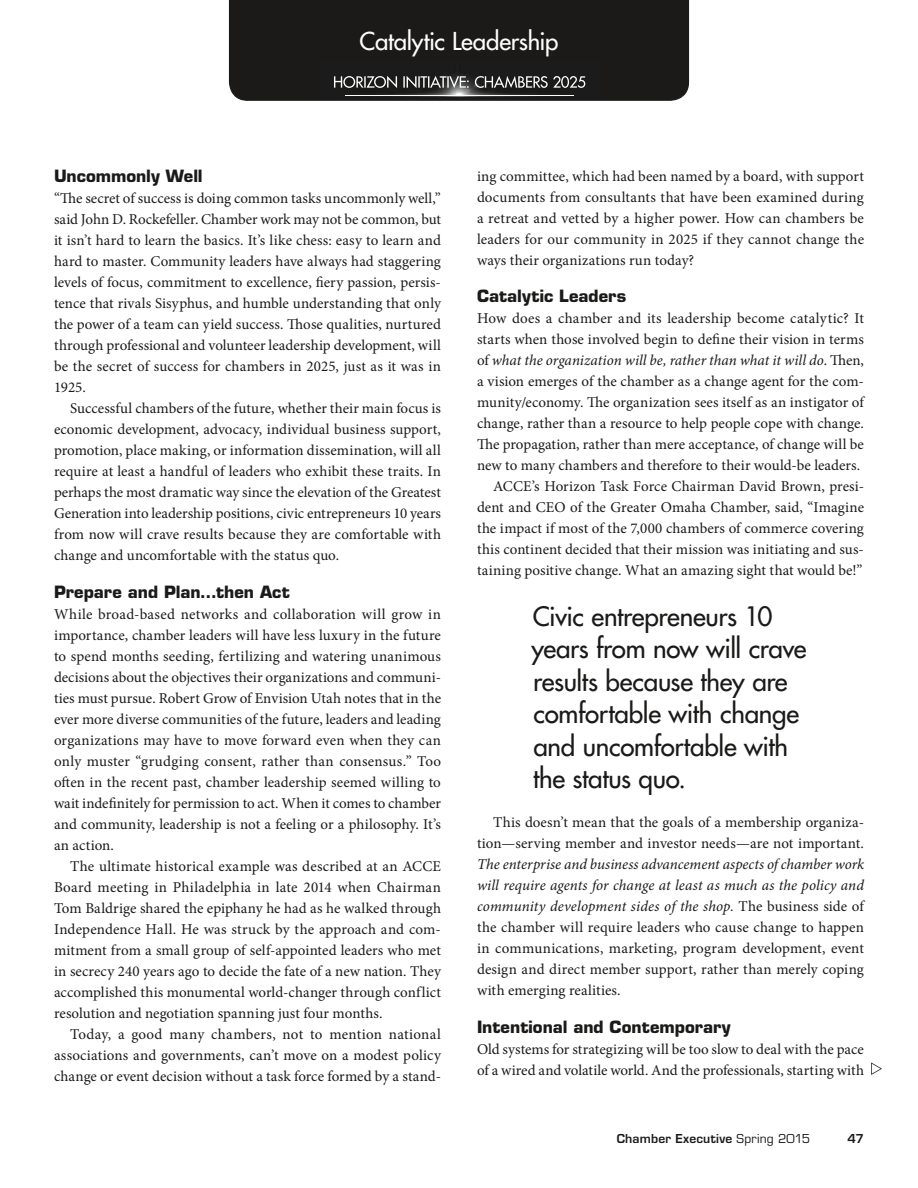
<style>
.page{position:relative;width:918px;height:1188px;background:#fff}
.page>*{position:absolute;margin:0;border:0;box-sizing:border-box;transform-origin:0 0}
.t1{font:500 26.1px/32.5px "Futura Std";letter-spacing:-.01em;color:#1b1a19}
.t2{font:500 24px "Futura Std";letter-spacing:-.01em;color:#fff}
.t3{font:700 16.5px "Eurostile LT Std";color:#1b1a19}
.t4{font:15px/21px "Minion Pro";letter-spacing:.005em;color:#1b1a19;text-align:justify}
.t5{font:600 12px "Eurostile LT Std";letter-spacing:.015em;color:#1b1a19}
.s1{font-style:italic}
.s2{font-weight:400}
</style>
<div class="page">
<div style="left:229px;top:0;width:460px;height:101px;background:#1b1a19"></div>
<img style="left:320px;top:60px;width:279px;height:37px">
<img style="left:334px;top:76px;width:251px;height:12px">
<img style="left:345px;top:95px;width:229px;height:1px">
<svg style="left:871px;top:1062px;width:11px;height:13px"></svg>
<h2 class="t2" style="left:360px;top:27px;width:200px">Catalytic Leadership</h2>
<p class="t3" style="left:54px;top:166px;width:150px">Uncommonly Well</p>
<p class="t4" style="left:54px;top:188px;width:389px">“The secret of success is doing common tasks uncommonly well,” said John D. Rockefeller. Chamber work may not be common, but it isn’t hard to learn the basics. It’s like chess: easy to learn and hard to master. Community leaders have always had staggering levels of focus, commitment to excellence, fiery passion, persis&shy;tence that rivals Sisyphus, and humble understanding that only the power of a team can yield success. Those qualities, nurtured through professional and volunteer leadership development, will be the secret of success for chambers in 2025, just as it was in 1925.</p>
<p class="t4" style="left:54px;top:398px;width:389px;text-indent:16px">Successful chambers of the future, whether their main focus is economic development, advocacy, individual business support, promotion, place making, or information dissemination, will all require at least a handful of leaders who exhibit these traits. In perhaps the most dramatic way since the elevation of the Greatest Generation into leadership positions, civic entrepreneurs 10 years from now will crave results because they are comfortable with change and uncomfortable with the status quo.</p>
<p class="t3" style="left:54px;top:582px;width:237px">Prepare and Plan…then Act</p>
<p class="t4" style="left:54px;top:604px;width:389px">While broad-based networks and collaboration will grow in importance, chamber leaders will have less luxury in the future to spend months seeding, fertilizing and watering unanimous decisions about the objectives their organizations and communi&shy;ties must pursue. Robert Grow of Envision Utah notes that in the ever more diverse communities of the future, leaders and leading organizations may have to move forward even when they can only muster “grudging consent, rather than consensus.” Too often in the recent past, chamber leadership seemed willing to wait indefinitely for permission to act. When it comes to chamber and community, leadership is not a feeling or a philosophy. It’s an action.</p>
<p class="t4" style="left:54px;top:856px;width:389px;text-indent:16px">The ultimate historical example was described at an ACCE Board meeting in Philadelphia in late 2014 when Chairman Tom Baldrige shared the epiphany he had as he walked through Independence Hall. He was struck by the approach and com&shy;mitment from a small group of self-appointed leaders who met in secrecy 240 years ago to decide the fate of a new nation. They accomplished this monumental world-changer through conflict resolution and negotiation spanning just four months.</p>
<p class="t4" style="left:54px;top:1024px;width:389px;text-indent:16px">Today, a good many chambers, not to mention national associations and governments, can’t move on a modest policy change or event decision without a task force formed by a stand-</p>
<p class="t4" style="left:477px;top:166px;width:389px">ing committee, which had been named by a board, with support documents from consultants that have been examined during a retreat and vetted by a higher power. How can chambers be leaders for our community in 2025 if they cannot change the ways their organizations run today?</p>
<p class="t3" style="left:477px;top:286px;width:151px">Catalytic Leaders</p>
<p class="t4" style="left:477px;top:308px;width:389px;text-align:right">How does a chamber and its leadership become catalytic? It starts when those involved begin to define their vision in terms of <span class="s1">what the organization will be, rather than what it will do</span>. Then, a vision emerges of the chamber as a change agent for the com&shy;munity/economy. The organization sees itself as an instigator of change, rather than a resource to help people cope with change.<br>The propagation, rather than mere acceptance, of change will be new to many chambers and therefore to their would-be leaders.<br>ACCE’s Horizon Task Force Chairman David Brown, presi&shy;dent and CEO of the Greater Omaha Chamber, said, “Imagine the impact if most of the 7,000 chambers of commerce covering this continent decided that their mission was initiating and sus&shy;taining positive change. What an amazing sight that would be!”</p>
<h1 class="t1" style="left:531px;top:600px;width:277px">Civic entrepreneurs 10 years from now will crave results because they are comfortable with change and uncomfortable with the status quo.</h1>
<p class="t4" style="left:477px;top:812px;width:389px;text-align:right">This doesn’t mean that the goals of a membership organiza&shy;tion—serving member and investor needs—are not important.</p>
<p class="t4" style="left:477px;top:854px;width:389px"><span class="s1">The enterprise and business advancement aspects of chamber work will require agents for change at least as much as the policy and community development sides of the shop.</span> The business side of the chamber will require leaders who cause change to happen in communications, marketing, program development, event design and direct member support, rather than merely coping with emerging realities.</p>
<p class="t3" style="left:477px;top:1017px;width:255px">Intentional and Contemporary</p>
<p class="t4" style="left:477px;top:1039px;width:389px">Old systems for strategizing will be too slow to deal with the pace of a wired and volatile world. And the professionals, starting with</p>
<p class="t5" style="left:617px;top:1131px;width:195px">Chamber Executive <span class="s2">Spring 2015</span></p>
<p class="t5" style="left:848px;top:1131px;width:18px">47</p>
</div>
